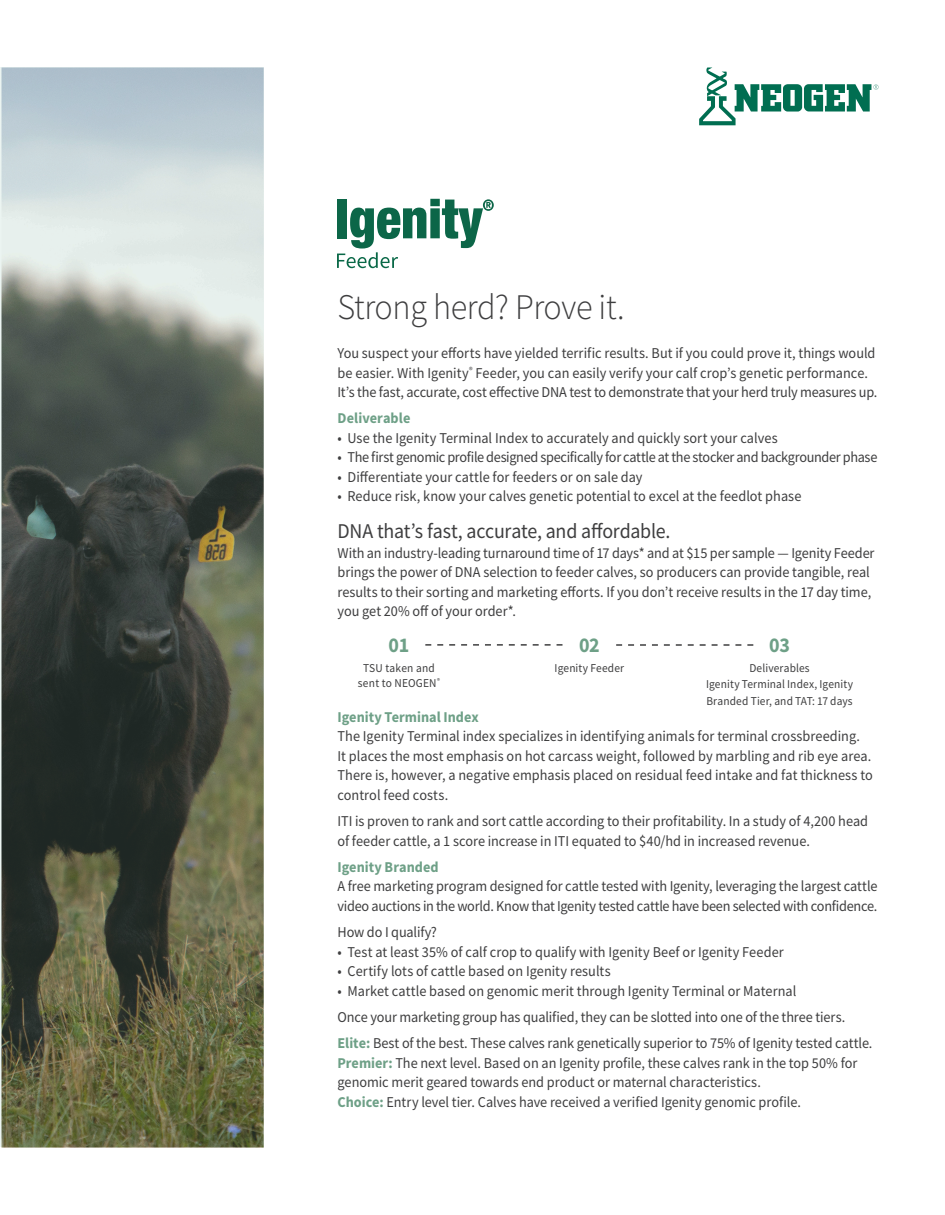
<style>
.page{position:relative;width:945px;height:1215px;background:#fff}
.page>*{position:absolute;margin:0;border:0;box-sizing:border-box;transform-origin:0 0}
.t1{font:300 36px "Source Sans Pro";letter-spacing:-.01em;color:#3e3e3f;scale:.95 1}
.Subhead_1{font:21px "Source Sans Pro";letter-spacing:-.01em;color:#3e3e3f;scale:.95 1}
.Subhead_2{font:700 21px "Source Sans Pro";color:#6ea087;scale:.95 1}
.Body_Copy{font:15px "Source Sans Pro";color:#3e3e3f;scale:.95 1}
.Body_Copy-2{font:15px "Source Sans Pro";letter-spacing:-.025em;color:#3e3e3f;scale:.95 1}
.Body_Copy-3{font:15px "Source Sans Pro";letter-spacing:-.02em;color:#3e3e3f;scale:.95 1}
.Subhead_2-2{font:700 15px "Source Sans Pro";letter-spacing:.005em;color:#6ea087;scale:.95 1}
.Body_Copy-4{font:12px "Source Sans Pro";letter-spacing:.015em;color:#3e3e3f;scale:.95 1}
.s1{font-weight:700;color:#6ea087}
</style>
<div class="page">
<svg style="left:699px;top:68px;width:180px;height:57px"></svg>
<svg style="left:0;top:68px;width:264px;height:1080px;background:#6a7064"></svg>
<svg style="left:337px;top:199px;width:157px;height:69px"></svg>
<svg style="left:425px;top:644px;width:137px;height:2px"></svg>
<svg style="left:616px;top:644px;width:137px;height:2px"></svg>
<p class="t1" style="left:338px;top:285px;width:304px">Strong herd? Prove it.</p>
<p class="Body_Copy" style="left:338px;top:344px;width:568px">You suspect your efforts have yielded terrific results. But if you could prove it, things would</p>
<p class="Body_Copy" style="left:338px;top:363px;width:560px">be easier. With Igenity<sup>®</sup> Feeder, you can easily verify your calf crop’s genetic performance.</p>
<p class="Body_Copy" style="left:338px;top:383px;width:570px">It’s the fast, accurate, cost effective DNA test to demonstrate that your herd truly measures up.</p>
<p class="Subhead_2-2" style="left:338px;top:408px;width:78px">Deliverable</p>
<p class="Body_Copy" style="left:338px;top:428px;width:465px">• Use the Igenity Terminal Index to accurately and quickly sort your calves</p>
<p class="Body_Copy-2" style="left:338px;top:448px;width:570px">• The first genomic profile designed specifically for cattle at the stocker and backgrounder phase</p>
<p class="Body_Copy" style="left:338px;top:467px;width:323px">• Differentiate your cattle for feeders or on sale day</p>
<p class="Body_Copy" style="left:338px;top:487px;width:490px">• Reduce risk, know your calves genetic potential to excel at the feedlot phase</p>
<p class="Subhead_1" style="left:338px;top:518px;width:352px">DNA that’s fast, accurate, and affordable.</p>
<p class="Body_Copy" style="left:338px;top:543px;width:567px">With an industry-leading turnaround time of 17 days* and at $15 per sample — Igenity Feeder</p>
<p class="Body_Copy" style="left:338px;top:563px;width:562px">brings the power of DNA selection to feeder calves, so producers can provide tangible, real</p>
<p class="Body_Copy" style="left:338px;top:582px;width:563px">results to their sorting and marketing efforts. If you don’t receive results in the 17 day time,</p>
<p class="Body_Copy" style="left:338px;top:602px;width:190px">you get 20% off of your order*.</p>
<p class="Subhead_2" style="left:389px;top:631px;width:23px">01</p>
<p class="Body_Copy-4" style="left:363px;top:660px;width:77px">TSU taken and</p>
<p class="Body_Copy-4" style="left:358px;top:675px;width:88px">sent to NEOGEN<sup>®</sup></p>
<p class="Subhead_2" style="left:579px;top:631px;width:23px">02</p>
<p class="Body_Copy-4" style="left:555px;top:660px;width:75px">Igenity Feeder</p>
<p class="Subhead_2" style="left:769px;top:631px;width:23px">03</p>
<p class="Body_Copy-4" style="left:749px;top:660px;width:65px">Deliverables</p>
<p class="Body_Copy-4" style="left:706px;top:677px;width:156px">Igenity Terminal Index, Igenity</p>
<p class="Body_Copy-4" style="left:706px;top:693px;width:156px">Branded Tier, and TAT: 17 days</p>
<p class="Subhead_2-2" style="left:338px;top:707px;width:150px">Igenity Terminal Index</p>
<p class="Body_Copy" style="left:338px;top:727px;width:551px">The Igenity Terminal index specializes in identifying animals for terminal crossbreeding.</p>
<p class="Body_Copy" style="left:338px;top:746px;width:563px">It places the most emphasis on hot carcass weight, followed by marbling and rib eye area.</p>
<p class="Body_Copy" style="left:338px;top:766px;width:565px">There is, however, a negative emphasis placed on residual feed intake and fat thickness to</p>
<p class="Body_Copy" style="left:338px;top:785px;width:118px">control feed costs.</p>
<p class="Body_Copy" style="left:338px;top:812px;width:560px">ITI is proven to rank and sort cattle according to their profitability. In a study of 4,200 head</p>
<p class="Body_Copy" style="left:338px;top:831px;width:499px">of feeder cattle, a 1 score increase in ITI equated to $40/hd in increased revenue.</p>
<p class="Subhead_2-2" style="left:338px;top:857px;width:108px">Igenity Branded</p>
<p class="Body_Copy" style="left:338px;top:877px;width:570px">A free marketing program designed for cattle tested with Igenity, leveraging the largest cattle</p>
<p class="Body_Copy-3" style="left:338px;top:896px;width:570px">video auctions in the world. Know that Igenity tested cattle have been selected with confidence.</p>
<p class="Body_Copy" style="left:338px;top:923px;width:106px">How do I qualify?</p>
<p class="Body_Copy" style="left:338px;top:942px;width:471px">• Test at least 35% of calf crop to qualify with Igenity Beef or Igenity Feeder</p>
<p class="Body_Copy" style="left:338px;top:962px;width:289px">• Certify lots of cattle based on Igenity results</p>
<p class="Body_Copy" style="left:338px;top:981px;width:485px">• Market cattle based on genomic merit through Igenity Terminal or Maternal</p>
<p class="Body_Copy" style="left:338px;top:1007px;width:536px">Once your marketing group has qualified, they can be slotted into one of the three tiers.</p>
<p class="Body_Copy" style="left:338px;top:1034px;width:565px"><span class="s1">Elite:</span> Best of the best. These calves rank genetically superior to 75% of Igenity tested cattle.</p>
<p class="Body_Copy" style="left:338px;top:1053px;width:549px"><span class="s1">Premier:</span> The next level. Based on an Igenity profile, these calves rank in the top 50% for</p>
<p class="Body_Copy" style="left:338px;top:1073px;width:447px">genomic merit geared towards end product or maternal characteristics.</p>
<p class="Body_Copy" style="left:338px;top:1092px;width:489px"><span class="s1">Choice:</span> Entry level tier. Calves have received a verified Igenity genomic profile.</p>
</div>
